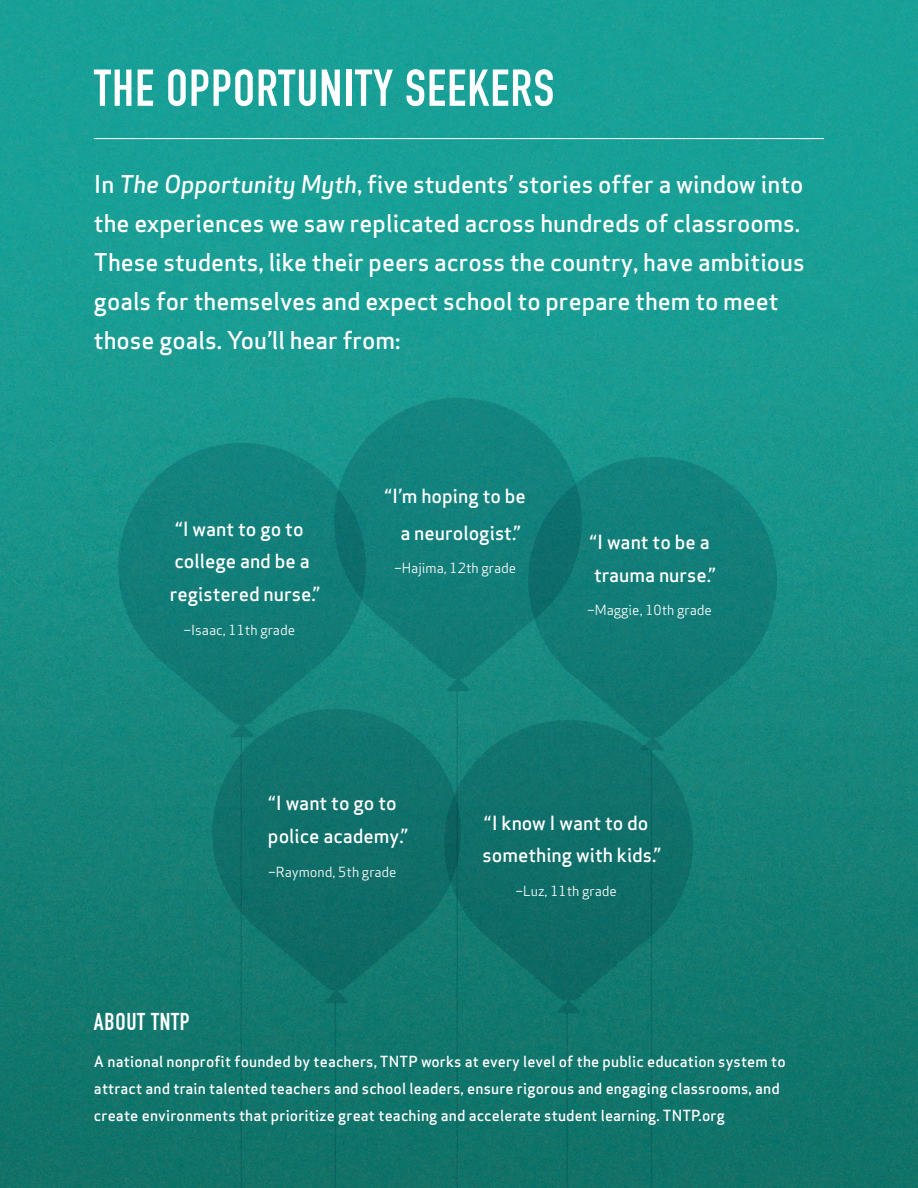
<style>
.page{position:relative;width:918px;height:1188px;background:#fff}
.page>*{position:absolute;margin:0;border:0;box-sizing:border-box;transform-origin:0 0}
.Subhead_-_Green{font:700 51px "DIN Condensed";letter-spacing:.025em;color:#fff}
.Body_Copy{font:24px/39px "Apex Sans Medium ST";color:#fff}
.Acknowledgements{font:24px "DIN Engschrift";letter-spacing:.03em;color:#fff}
.Pullout{font:19.05px/32.7px "Apex Sans Medium ST";color:#fff}
.Acknowledgements-2{font:15px/27px "Apex Sans Medium ST";letter-spacing:.01em;color:#fff}
.Pullout-2{font:13.65px "Apex Sans Book T";color:#fff}
.s1{font-family:"Apex Sans";font-weight:500;font-style:italic}
</style>
<div class="page">
<img style="left:0;top:0;width:918px;height:1188px">
<img style="left:328px;top:395px;width:258px;height:299px">
<hr style="left:457px;top:690px;width:1px;height:498px;background:#107490">
<img style="left:112px;top:441px;width:258px;height:298px">
<hr style="left:241px;top:736px;width:1px;height:452px;background:#107490">
<img style="left:207px;top:707px;width:257px;height:298px">
<hr style="left:335px;top:1002px;width:1px;height:186px;background:#107490">
<img style="left:438px;top:717px;width:258px;height:299px">
<hr style="left:567px;top:1012px;width:1px;height:176px;background:#107490">
<hr style="left:94px;top:138px;width:730px;height:1px;background:#fff">
<img style="left:523px;top:454px;width:257px;height:299px">
<hr style="left:651px;top:749px;width:1px;height:439px;background:#107490">
<p class="Subhead_-_Green" style="left:94px;top:58px;width:462px">THE OPPORTUNITY SEEKERS</p>
<p class="Body_Copy" style="left:94px;top:164px;width:712px">In <span class="s1">The Opportunity Myth</span>, five students’ stories offer a window into the experiences we saw replicated across hundreds of classrooms.<br>These students, like their peers across the country, have ambitious goals for themselves and expect school to prepare them to meet those goals. You’ll hear from:</p>
<p class="Pullout" style="left:170px;top:512px;width:151px;text-align:center">“I want to go to college and be a registered nurse.”</p>
<p class="Pullout-2" style="left:183px;top:621px;width:113px">–Isaac, 11th grade</p>
<p class="Pullout" style="left:385px;top:477px;width:142px;line-height:36.9px;text-align:center">“I’m hoping to be a neurologist.”</p>
<p class="Pullout-2" style="left:394px;top:560px;width:124px">–Hajima, 12th grade</p>
<p class="Pullout" style="left:590px;top:526px;width:127px">“I want to be a trauma nurse.”</p>
<p class="Pullout-2" style="left:587px;top:602px;width:126px">–Maggie, 10th grade</p>
<p class="Pullout" style="left:268px;top:787px;width:141px">“I want to go to police academy.”</p>
<p class="Pullout-2" style="left:268px;top:863px;width:130px">–Raymond, 5th grade</p>
<p class="Pullout" style="left:483px;top:806px;width:179px">“I know I want to do something with kids.”</p>
<p class="Pullout-2" style="left:515px;top:882px;width:103px">–Luz, 11th grade</p>
<p class="Acknowledgements" style="left:94px;top:1007px;width:97px">ABOUT TNTP</p>
<p class="Acknowledgements-2" style="left:94px;top:1048px;width:693px">A national nonprofit founded by teachers, TNTP works at every level of the public education system to attract and train talented teachers and school leaders, ensure rigorous and engaging classrooms, and create environments that prioritize great teaching and accelerate student learning. TNTP.org</p>
</div>
